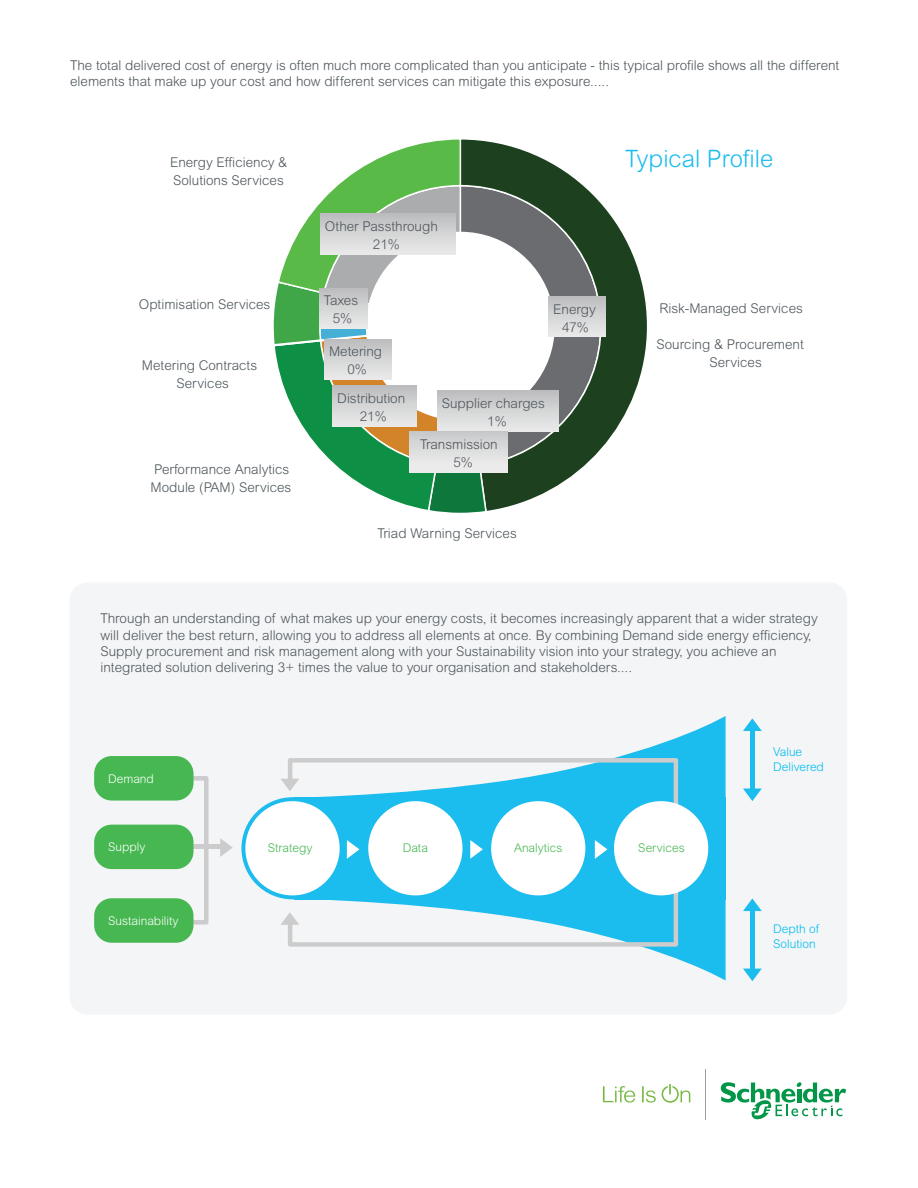
<style>
.page{position:relative;width:918px;height:1188px;background:#fff}
.page>*{position:absolute;margin:0;border:0;box-sizing:border-box;transform-origin:0 0}
.t1{font:300 24px "Arial Rounded MT Std";color:#1bbcee}
.t2{font:300 13.5px/18px "Arial Rounded MT Std";color:#4d555b}
.t3{font:300 12px "Arial Rounded MT Std";color:#46b751}
.t4{font:300 12px/14.4px "Arial Rounded MT Std";color:#00bdf2}
.t5{font:300 12px "Arial Rounded MT Std";color:#fff}
</style>
<div class="page">
<div style="left:70px;top:582px;width:777px;height:432px;background:#f4f5f6;border-radius:17px"></div>
<svg style="left:187px;top:776px;width:22px;height:149px"></svg>
<svg style="left:603px;top:1086px;width:32px;height:17px"></svg>
<svg style="left:642px;top:1086px;width:14px;height:17px"></svg>
<svg style="left:662px;top:1084px;width:28px;height:19px"></svg>
<svg style="left:721px;top:1082px;width:125px;height:38px"></svg>
<hr style="left:705px;top:1070px;width:1px;height:50px;background:#9c9c9b">
<svg style="left:241px;top:716px;width:485px;height:265px"></svg>
<svg style="left:220px;top:838px;width:13px;height:19px"></svg>
<svg style="left:743px;top:789px;width:19px;height:12px"></svg>
<svg style="left:743px;top:718px;width:19px;height:13px"></svg>
<div style="left:750px;top:728px;width:5px;height:67px;background:#1bbcee"></div>
<svg style="left:743px;top:969px;width:19px;height:12px"></svg>
<svg style="left:743px;top:898px;width:19px;height:13px"></svg>
<div style="left:750px;top:908px;width:5px;height:67px;background:#1bbcee"></div>
<hr style="left:184px;top:845px;width:39px;height:4px;background:#ccc">
<div style="left:94px;top:898px;width:100px;height:45px;background:#46b751;border-radius:18px"></div>
<div style="left:94px;top:825px;width:100px;height:44px;background:#46b751;border-radius:18px"></div>
<div style="left:94px;top:756px;width:100px;height:45px;background:#46b751;border-radius:18px"></div>
<svg style="left:602px;top:205px;width:45px;height:243px;fill:#1d411e"></svg>
<svg style="left:273px;top:139px;width:329px;height:374px"></svg>
<div style="left:549px;top:296px;width:56px;height:41px;background:linear-gradient(to bottom,#bcbdbf,#ececec)"></div>
<div style="left:437px;top:391px;width:122px;height:40px;background:linear-gradient(to bottom,#bebfc0,#eaeaea)"></div>
<div style="left:410px;top:432px;width:97px;height:40px;background:linear-gradient(to bottom,#cacbcc,#f0eff0)"></div>
<div style="left:333px;top:386px;width:84px;height:40px;background:linear-gradient(to bottom,#bdbec0,#eaeaea)"></div>
<div style="left:325px;top:339px;width:67px;height:41px;background:linear-gradient(to bottom,#bdbdbf,#ececec)"></div>
<div style="left:319px;top:288px;width:49px;height:41px;background:linear-gradient(to bottom,#bdbebf,#ececec)"></div>
<div style="left:320px;top:214px;width:135px;height:40px;background:linear-gradient(to bottom,#bdbec0,#eaeaea)"></div>
<p class="t2" style="left:70px;top:57px;width:771px;line-height:16.2px">The total delivered cost of energy is often much more complicated than you anticipate - this typical profile shows all the different elements that make up your cost and how different services can mitigate this exposure.....</p>
<p class="t2" style="left:170px;top:153px;width:119px">Energy Efficiency &amp;<br>Solutions Services</p>
<p class="t2" style="left:139px;top:295px;width:133px">Optimisation Services</p>
<p class="t2" style="left:142px;top:356px;width:117px;text-align:center">Metering Contracts<br>Services</p>
<p class="t2" style="left:151px;top:460px;width:142px">Performance Analytics<br>Module (PAM) Services</p>
<p class="t2" style="left:373px;top:217px;width:66px;text-indent:-48px">Other Passthrough<br>21%</p>
<p class="t2" style="left:324px;top:291px;width:36px;text-align:center">Taxes<br>5%</p>
<p class="t2" style="left:329px;top:343px;width:55px;text-align:center">Metering<br>0%</p>
<p class="t2" style="left:337px;top:389px;width:69px;text-align:center">Distribution<br>21%</p>
<p class="t2" style="left:553px;top:300px;width:44px;text-align:center">Energy<br>47%</p>
<p class="t2" style="left:442px;top:394px;width:104px;text-align:center">Supplier charges<br>1%</p>
<p class="t2" style="left:454px;top:435px;width:46px;text-indent:-33px">Transmission<br>5%</p>
<p class="t2" style="left:378px;top:524px;width:141px">Triad Warning Services</p>
<h1 class="t1" style="left:625px;top:145px;width:150px">Typical Profile</h1>
<p class="t2" style="left:659px;top:299px;width:145px">Risk-Managed Services</p>
<p class="t2" style="left:709px;top:335px;width:96px;text-indent:-53px">Sourcing &amp; Procurement<br>Services</p>
<p class="t2" style="left:100px;top:610px;width:719px;line-height:16.2px">Through an understanding of what makes up your energy costs, it becomes increasingly apparent that a wider strategy will deliver the best return, allowing you to address all elements at once. By combining Demand side energy efficiency, Supply procurement and risk management along with your Sustainability vision into your strategy, you achieve an integrated solution delivering 3+ times the value to your organisation and stakeholders....</p>
<p class="t5" style="left:108px;top:772px;width:47px">Demand</p>
<p class="t5" style="left:108px;top:840px;width:39px">Supply</p>
<p class="t5" style="left:108px;top:914px;width:72px">Sustainability</p>
<p class="t3" style="left:268px;top:841px;width:46px">Strategy</p>
<p class="t3" style="left:403px;top:841px;width:27px">Data</p>
<p class="t3" style="left:514px;top:841px;width:50px">Analytics</p>
<p class="t3" style="left:638px;top:841px;width:48px">Services</p>
<p class="t4" style="left:773px;top:745px;width:52px">Value<br>Delivered</p>
<p class="t4" style="left:773px;top:922px;width:47px">Depth of<br>Solution</p>
</div>
